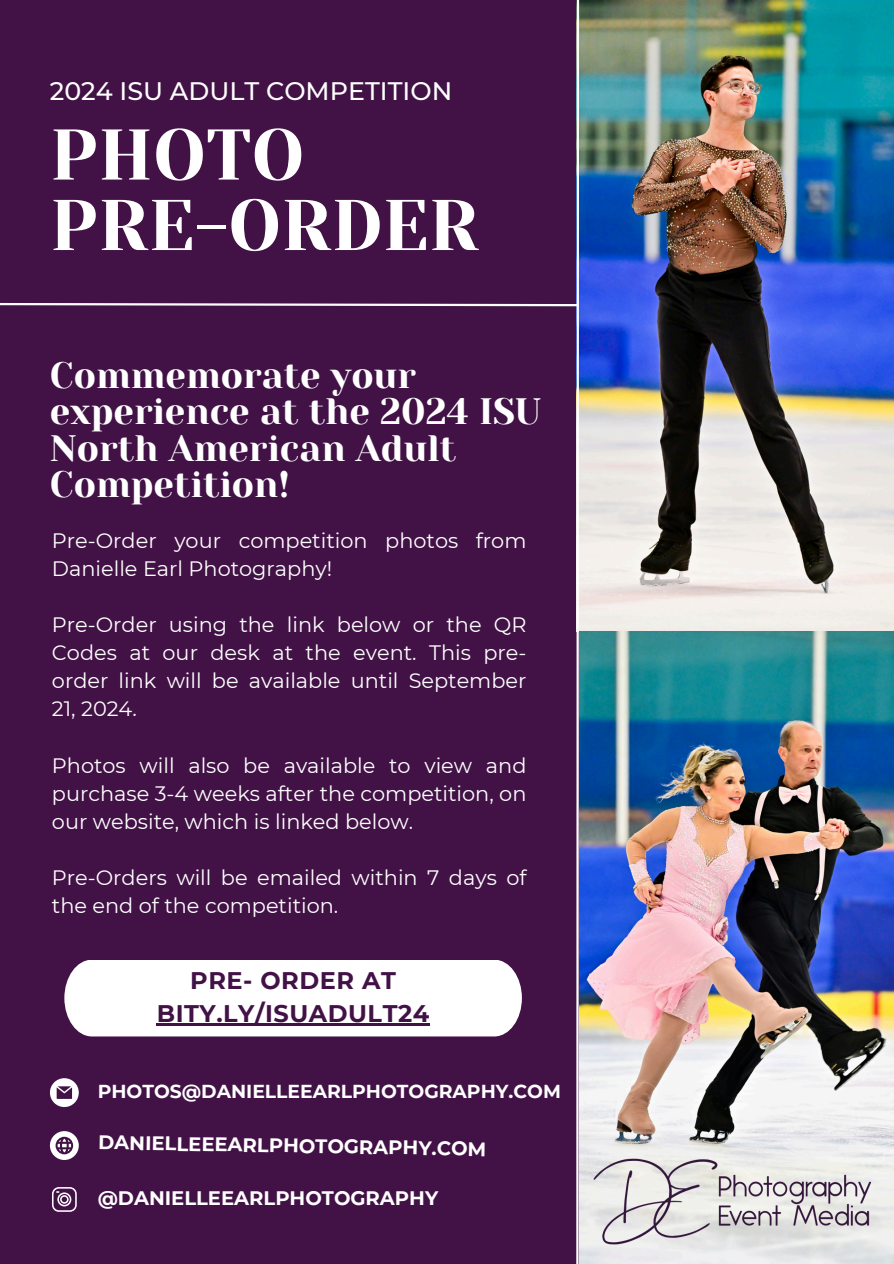
<style>
.page{position:relative;width:894px;height:1264px;background:#fff}
.page>*{position:absolute;margin:0;border:0;box-sizing:border-box;transform-origin:0 0}
.t1{font:71.55px/70.3px "Yeseva One";color:#fff}
.t2{font:36.6px/36.5px "Yeseva One";color:#fff}
.t3{font:500 25.35px "Montserrat";color:#fff}
.t4{font:700 24px/32.7px "Montserrat";letter-spacing:.025em;color:#421246;text-align:center}
.t5{font:20.85px/28.2px "Montserrat";color:#fff}
.t6{font:700 19.5px "Montserrat";color:#fff}
.t7{font:700 18.75px "Montserrat";color:#fff}
</style>
<div class="page">
<img style="left:580px;top:0;width:313px;height:631px">
<img style="left:580px;top:631px;width:312px;height:508px">
<div style="left:0;top:0;width:580px;height:1263px;background:#421246"></div>
<img style="left:579px;top:1139px;width:314px;height:124px">
<h3 class="t3" style="left:50px;top:75px;width:403px">2024 ISU ADULT COMPETITION</h3>
<p class="t1" style="left:50px;top:120px;width:430px">PHOTO<br>PRE-ORDER</p>
<p class="t2" style="left:50px;top:357px;width:492px">Commemorate your experience at the 2024 ISU<br>North American Adult<br>Competition!</p>
<h2 class="t5" style="left:52px;top:526px;width:476px">Pre-Order your competition photos from<br>Danielle Earl Photography!</h2>
<p class="t5" style="left:52px;top:610px;width:476px;text-align:justify">Pre-Order using the link below or the QR Codes at our desk at the event. This pre&shy;order link will be available until September 21, 2024.</p>
<p class="t5" style="left:52px;top:751px;width:476px;text-align:justify">Photos will also be available to view and purchase 3-4 weeks after the competition, on our website, which is linked below.</p>
<p class="t5" style="left:52px;top:863px;width:476px">Pre-Orders will be emailed within 7 days of the end of the competition.</p>
<h3 class="t4" style="left:157px;top:964px;width:274px">PRE- ORDER AT<br>BITY.LY/ISUADULT24</h3>
<p class="t7" style="left:98px;top:1079px;width:464px">PHOTOS@DANIELLEEARLPHOTOGRAPHY.COM</p>
<p class="t6" style="left:98px;top:1130px;width:389px;rotate:1deg">DANIELLEEEARLPHOTOGRAPHY.COM</p>
<h4 class="t6" style="left:98px;top:1185px;width:342px">@DANIELLEEARLPHOTOGRAPHY</h4>
</div>
